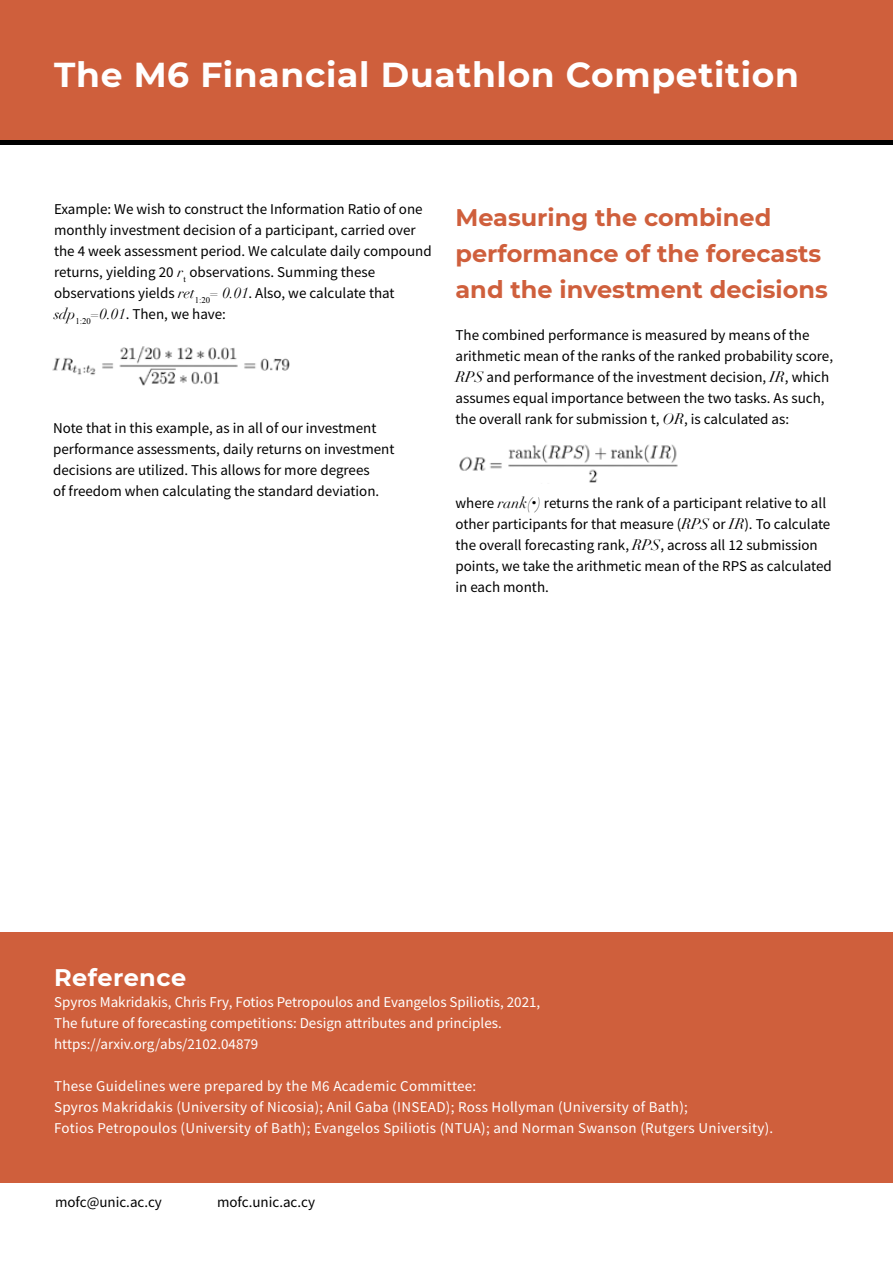
<style>
.page{position:relative;width:893px;height:1263px;background:#fff}
.page>*{position:absolute;margin:0;border:0;box-sizing:border-box;transform-origin:0 0}
.t1{font:700 34.5px "Montserrat";letter-spacing:.02em;color:#fff}
.t2{font:700 24px/36px "Montserrat";color:#cf5f3c}
.t3{font:700 24px "Montserrat";letter-spacing:.02em;color:#fff}
.t4{font:15px/21px "Source Sans Pro";color:#000}
.t5{font:15px/21px "Source Sans Pro";letter-spacing:.02em;color:#fff}
.t6{font:15px/21px "Source Sans Pro";color:#fff}
.s1{font-family:"Didot";font-style:italic}
.s2{font-family:"Helvetica Neue";font-weight:700}
</style>
<div class="page">
<div style="left:0;top:0;width:893px;height:142px;background:#cf5f3c"></div>
<hr style="left:0;top:140px;width:893px;height:4px;background:#000">
<div style="left:0;top:932px;width:893px;height:250px;background:#cf5f3c"></div>
<img style="left:52px;top:346px;width:238px;height:40px">
<img style="left:459px;top:444px;width:219px;height:39px">
<h1 class="t1" style="left:54px;top:50px;width:747px">The M6 Financial Duathlon Competition</h1>
<p class="t4" style="left:54px;top:199px;width:379px">Example: We wish to construct the Information Ratio of one monthly investment decision of a participant, carried over the 4 week assessment period. We calculate daily compound returns, yielding 20 <span class="s1">r</span><sub>t</sub> observations. Summing these observations yields <span class="s1">ret</span><sub>1:20</sub><span class="s1">= 0.01</span>. Also, we calculate that <span class="s1">sdp</span><sub>1:20</sub><span class="s1">=0.01</span>. Then, we have:</p>
<p class="t4" style="left:53px;top:418px;width:343px">Note that in this example, as in all of our investment performance assessments, daily returns on investment decisions are utilized. This allows for more degrees<br>of freedom when calculating the standard deviation.</p>
<h2 class="t2" style="left:455px;top:199px;width:374px">Measuring the combined performance of the forecasts and the investment decisions</h2>
<p class="t4" style="left:455px;top:325px;width:379px">The combined performance is measured by means of the arithmetic mean of the ranks of the ranked probability score, <span class="s1">RPS</span> and performance of the investment decision, <span class="s1">IR</span>, which assumes equal importance between the two tasks. As such, the overall rank for submission t, <span class="s1">OR</span>, is calculated as:</p>
<p class="t4" style="left:455px;top:493px;width:378px">where <span class="s1">rank(</span><span class="s2">•</span><span class="s1">)</span> returns the rank of a participant relative to all other participants for that measure (<span class="s1">RPS</span> or <span class="s1">IR</span>). To calculate the overall forecasting rank, <span class="s1">RPS</span>, across all 12 submission points, we take the arithmetic mean of the RPS as calculated in each month.</p>
<h2 class="t3" style="left:54px;top:960px;width:134px">Reference</h2>
<p class="t6" style="left:54px;top:991px;width:488px">Spyros Makridakis, Chris Fry, Fotios Petropoulos and Evangelos Spiliotis, 2021,<br>The future of forecasting competitions: Design attributes and principles. https://arxiv.org/abs/2102.04879</p>
<p class="t5" style="left:54px;top:1075px;width:721px">These Guidelines were prepared by the M6 Academic Committee:<br>Spyros Makridakis (University of Nicosia); Anil Gaba (INSEAD); Ross Hollyman (University of Bath);<br>Fotios Petropoulos (University of Bath); Evangelos Spiliotis (NTUA); and Norman Swanson (Rutgers University).</p>
<p class="t4" style="left:55px;top:1192px;width:108px">mofc@unic.ac.cy</p>
<p class="t4" style="left:217px;top:1192px;width:99px">mofc.unic.ac.cy</p>
</div>
